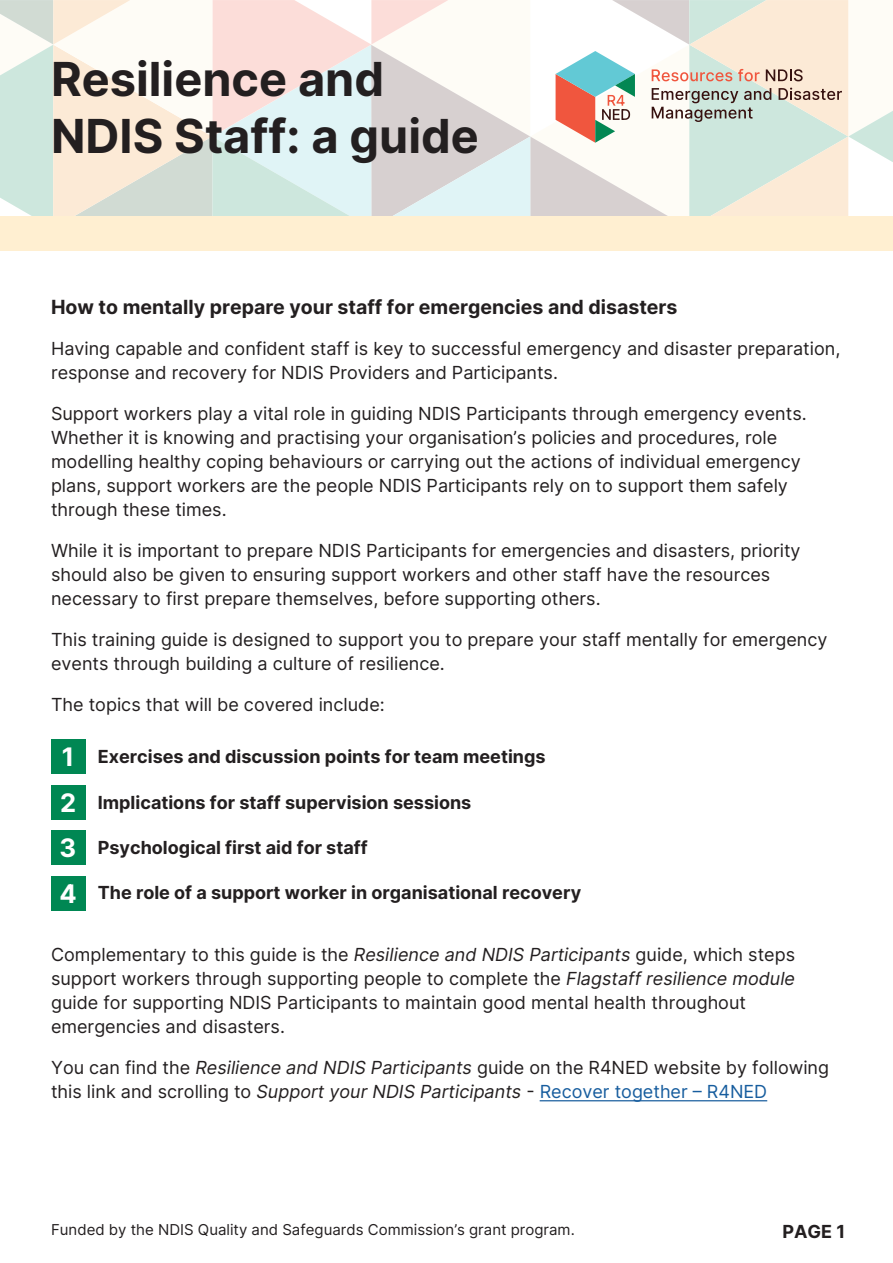
<style>
.page{position:relative;width:893px;height:1263px;background:#fff}
.page>*{position:absolute;margin:0;border:0;box-sizing:border-box;transform-origin:0 0}
.t1{font:46.8px/56.2px "Nwscmw Inter";color:#231f20}
.t2{font:25.5px "Nwscmw Inter";color:#fff}
.t3{font:19.5px "Nwscmw Inter";color:#231f20}
.t4{font:18px/24px "Yndyhj Inter";color:#231f20}
.t5{font:18px "Nwscmw Inter";color:#231f20}
.t6{font:15px "Inter";color:#231f20}
.s1{font-family:"Tfwdck Inter"}
.s2{font-family:"Ngdpxx Inter"}
.s3{font-family:"Ngdpxx Inter";color:#175d9e}
</style>
<div class="page">
<hr style="left:540px;top:1100px;width:227px;height:1px;background:#175d9e">
<svg style="left:0;top:0;width:893px;height:217px"></svg>
<div style="left:0;top:217px;width:893px;height:34px;background:#ffefd1"></div>
<div style="left:51px;top:740px;width:34px;height:34px;background:#008753"></div>
<div style="left:51px;top:785px;width:34px;height:34px;background:#008753"></div>
<div style="left:51px;top:831px;width:34px;height:34px;background:#008753"></div>
<div style="left:51px;top:876px;width:34px;height:34px;background:#008753"></div>
<h1 class="t1" style="left:51px;top:50px;width:429px">Resilience and<br>NDIS Staff: a guide</h1>
<h2 class="t3" style="left:51px;top:293px;width:628px">How to mentally prepare your staff for emergencies and disasters</h2>
<p class="t4" style="left:51px;top:336px;width:791px">Having capable and confident staff is key to successful emergency and disaster preparation, response and recovery for NDIS Providers and Participants.</p>
<p class="t4" style="left:51px;top:401px;width:757px">Support workers play a vital role in guiding NDIS Participants through emergency events.<br>Whether it is knowing and practising your organisation’s policies and procedures, role modelling healthy coping behaviours or carrying out the actions of individual emergency plans, support workers are the people NDIS Participants rely on to support them safely through these times.</p>
<p class="t4" style="left:51px;top:538px;width:751px">While it is important to prepare NDIS Participants for emergencies and disasters, priority should also be given to ensuring support workers and other staff have the resources necessary to first prepare themselves, before supporting others.</p>
<p class="t4" style="left:51px;top:627px;width:778px">This training guide is designed to support you to prepare your staff mentally for emergency events through building a culture of resilience.</p>
<p class="t4" style="left:51px;top:692px;width:335px">The topics that will be covered include:</p>
<p class="t2" style="left:62px;top:738px;width:14px">1</p>
<p class="t2" style="left:60px;top:784px;width:18px">2</p>
<p class="t2" style="left:60px;top:829px;width:18px">3</p>
<p class="t2" style="left:59px;top:875px;width:19px">4</p>
<p class="t5" style="left:98px;top:744px;width:449px">Exercises and discussion points for team meetings</p>
<p class="t5" style="left:98px;top:789px;width:375px">Implications for staff supervision sessions</p>
<p class="t5" style="left:98px;top:834px;width:271px">Psychological first aid for staff</p>
<p class="t5" style="left:98px;top:879px;width:485px">The role of a support worker in organisational recovery</p>
<p class="t4" style="left:51px;top:942px;width:746px">Complementary to this guide is the <span class="s1">Resilience and NDIS Participants</span> guide, which steps support workers through supporting people to complete the <span class="s1">Flagstaff resilience module </span>guide for supporting NDIS Participants to maintain good mental health throughout emergencies and disasters.</p>
<p class="t4" style="left:51px;top:1055px;width:780px">You can find the <span class="s1">Resilience and NDIS Participants</span> guide on the R4NED website by following this link and scrolling to <span class="s1">Support your NDIS Participants</span> <span class="s2">-</span> <span class="s3">Recover together – R4NED</span></p>
<p class="t6" style="left:51px;top:1219px;width:525px">Funded by the NDIS Quality and Safeguards Commission’s grant program.</p>
<p class="t5" style="left:782px;top:1218px;width:64px">PAGE 1</p>
</div>
